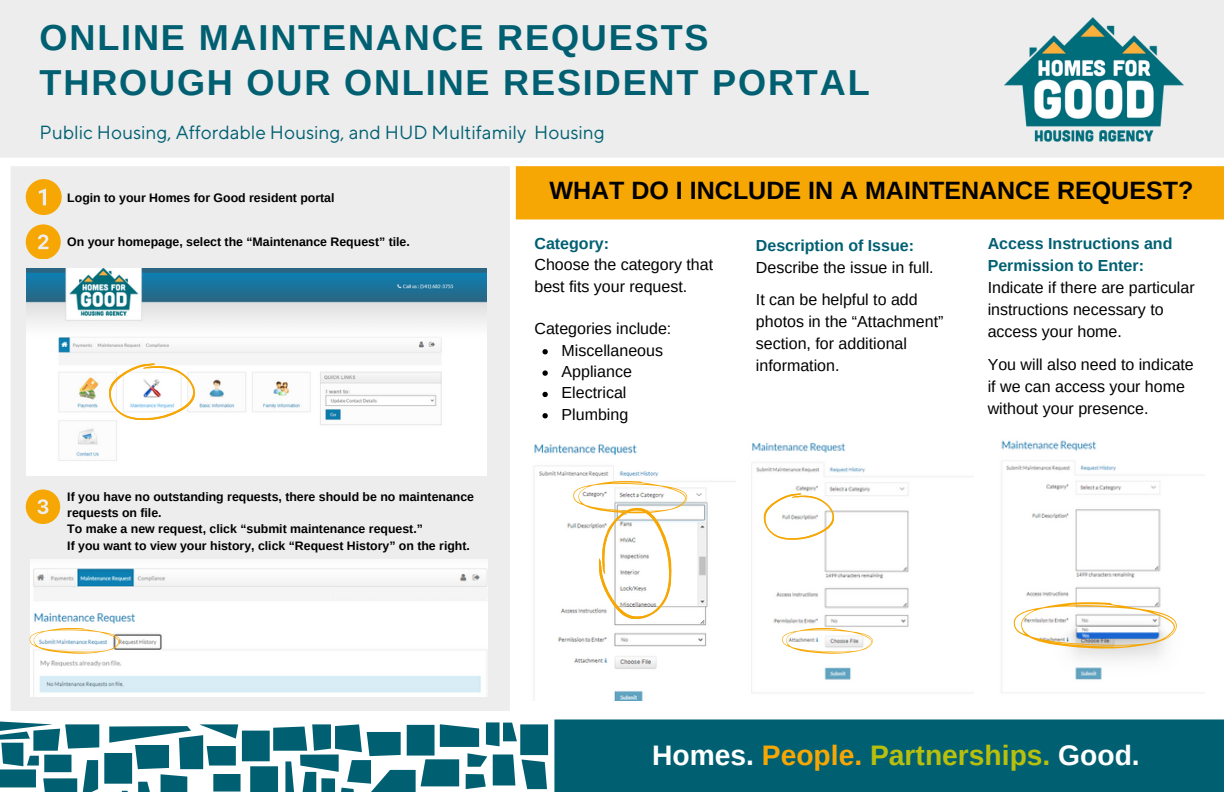
<style>
.page{position:relative;width:1224px;height:792px;background:#fff}
.page>*{position:absolute;margin:0;border:0;box-sizing:border-box;transform-origin:0 0}
.t1{font:700 36.2px/45.2px "Arimo";letter-spacing:.05em;color:#006072}
.t2{font:700 28.2px "Arimo";color:#b8bf0d}
.t3{font:700 25px "Arimo";color:#000}
.t4{font:19px "TT Norms Pro";color:#006072}
.t5{font:16px/22px "Arimo";color:#000}
.t6{font:700 12.4px/16.4px "Arimo";color:#000}
.s1{font-weight:700;color:#006072}
.s2{color:#fff}
.s3{color:#f6a704}
</style>
<div class="page">
<div style="left:0;top:0;width:1224px;height:158px;background:#ededed"></div>
<svg style="left:0;top:721px;width:549px;height:71px;fill:#006072"></svg>
<div style="left:554px;top:719px;width:670px;height:73px;background:#006072"></div>
<img style="left:1005px;top:17px;width:178px;height:125px">
<div style="left:11px;top:166px;width:499px;height:545px;background:#ededed"></div>
<img style="left:30px;top:560px;width:458px;height:136px">
<img style="left:1001px;top:440px;width:163px;height:253px">
<img style="left:534px;top:444px;width:202px;height:257px">
<img style="left:26px;top:268px;width:461px;height:207px">
<img style="left:751px;top:442px;width:158px;height:251px">
<svg style="left:26px;top:179px;width:36px;height:36px"></svg>
<svg style="left:26px;top:224px;width:34px;height:35px"></svg>
<svg style="left:26px;top:490px;width:34px;height:34px"></svg>
<div style="left:309px;top:354px;width:129px;height:9px;background:#f5f5f5"></div>
<svg style="left:109px;top:363px;width:86px;height:57px"></svg>
<div style="left:334px;top:588px;width:154px;height:10px;background:#f5f5f5"></div>
<svg style="left:29px;top:628px;width:91px;height:25px"></svg>
<svg style="left:764px;top:493px;width:70px;height:47px"></svg>
<svg style="left:782px;top:628px;width:91px;height:25px"></svg>
<svg style="left:1013px;top:602px;width:164px;height:47px"></svg>
<svg style="left:542px;top:349px;width:6px;height:5px"></svg>
<svg style="left:542px;top:370px;width:6px;height:6px"></svg>
<svg style="left:542px;top:392px;width:6px;height:5px"></svg>
<svg style="left:542px;top:413px;width:6px;height:5px"></svg>
<svg style="left:573px;top:481px;width:114px;height:139px"></svg>
<div style="left:516px;top:166px;width:708px;height:53px;background:#f6a704"></div>
<p class="t1" style="left:40px;top:15px;width:832px">ONLINE MAINTENANCE REQUESTS<br>THROUGH OUR ONLINE RESIDENT PORTAL</p>
<p class="t4" style="left:40px;top:121px;width:567px">Public Housing, Affordable Housing, and HUD Multifamily Housing</p>
<p class="t6" style="left:67px;top:190px;width:269px">Login to your Homes for Good resident portal</p>
<p class="t6" style="left:67px;top:233px;width:344px">On your homepage, select the “Maintenance Request” tile.</p>
<p class="t6" style="left:67px;top:488px;width:408px">If you have no outstanding requests, there should be no maintenance requests on file.</p>
<p class="t6" style="left:67px;top:521px;width:357px">To make a new request, click “submit maintenance request.”</p>
<p class="t6" style="left:67px;top:537px;width:404px">If you want to view your history, click “Request History” on the right.</p>
<h5 class="t3" style="left:549px;top:176px;width:645px">WHAT DO I INCLUDE IN A MAINTENANCE REQUEST?</h5>
<p class="t5" style="left:534px;top:233px;width:180px;line-height:21.4px"><span class="s1">Category:<br></span>Choose the category that best fits your request.</p>
<h3 class="t5" style="left:534px;top:318px;width:138px">Categories include:</h3>
<h5 class="t5" style="left:562px;top:339px;width:103px">Miscellaneous</h5>
<h5 class="t5" style="left:562px;top:361px;width:72px">Appliance</h5>
<p class="t5" style="left:562px;top:382px;width:66px">Electrical</p>
<p class="t5" style="left:562px;top:403px;width:68px">Plumbing</p>
<p class="t5" style="left:756px;top:234px;width:179px"><span class="s1">Description of Issue:<br></span>Describe the issue in full.</p>
<p class="t5" style="left:756px;top:289px;width:189px">It can be helpful to add photos in the “Attachment” section, for additional information.</p>
<h5 class="t5" style="left:988px;top:232px;width:209px"><span class="s1">Access Instructions and<br>Permission to Enter:<br></span>Indicate if there are particular instructions necessary to access your home.</h5>
<p class="t5" style="left:988px;top:353px;width:208px">You will also need to indicate if we can access your home without your presence.</p>
<p class="t2" style="left:652px;top:739px;width:489px"><span class="s2">Homes.</span> <span class="s3">People.</span> Partnerships. <span class="s2">Good.</span></p>
</div>
